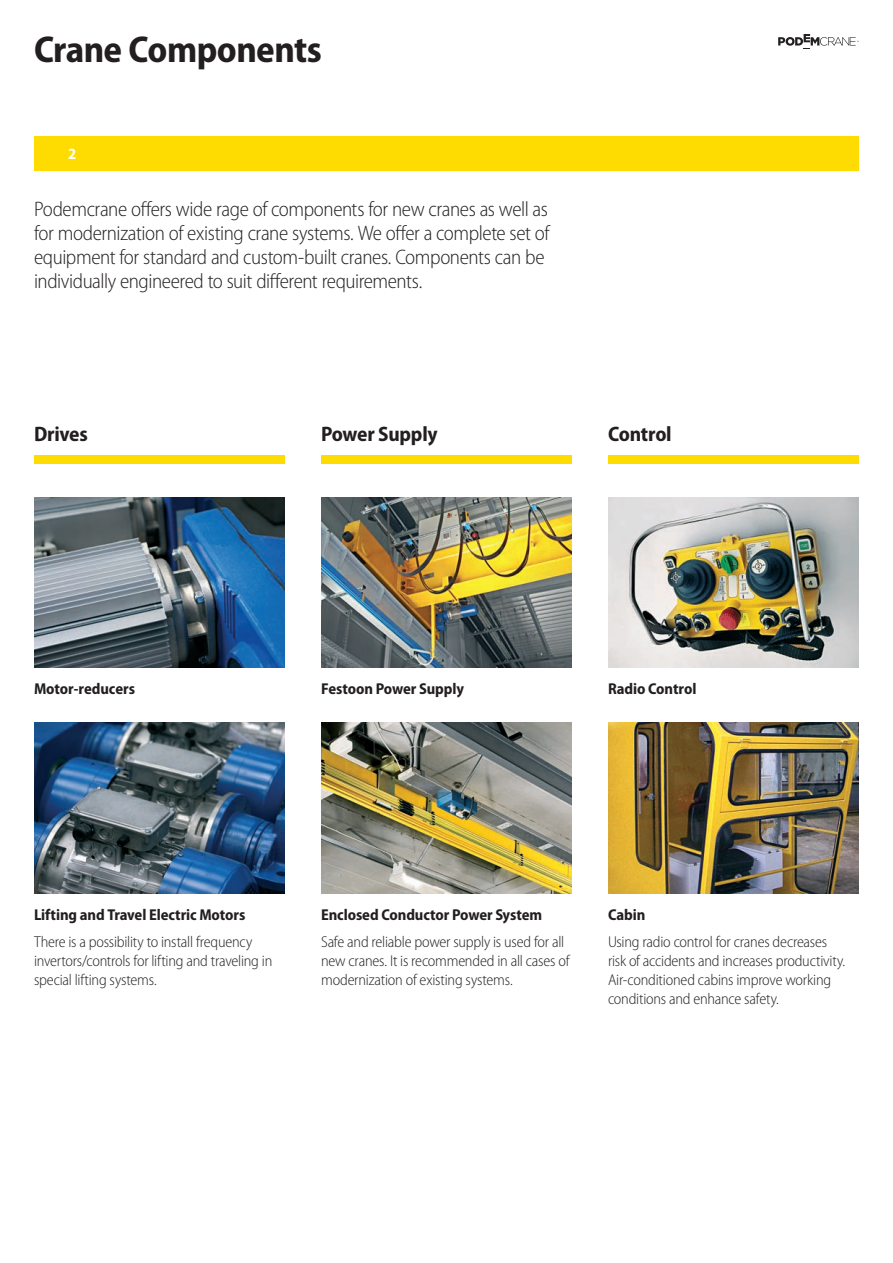
<style>
.page{position:relative;width:893px;height:1263px;background:#fff}
.page>*{position:absolute;margin:0;border:0;box-sizing:border-box;transform-origin:0 0}
.t1{font:700 semi-condensed 37.5px "Myriad Pro";letter-spacing:-.015em;color:#231f20}
.t2{font:300 semi-condensed 21px/24px "Myriad Pro";letter-spacing:-.02em;color:#231f20}
.t3{font:700 semi-condensed 21px "Myriad Pro";letter-spacing:-.01em;color:#231f20}
.t4{font:300 semi-condensed 15.75px/18.9px "Myriad Pro";letter-spacing:-.015em;color:#231f20}
.t5{font:700 semi-condensed 15.75px "Myriad Pro";letter-spacing:-.005em;color:#231f20}
.t6{font:700 semi-condensed 15.75px "Myriad Pro";color:#fff}
</style>
<div class="page">
<img style="left:34px;top:497px;width:251px;height:171px">
<img style="left:321px;top:497px;width:251px;height:171px">
<div style="left:34px;top:455px;width:251px;height:8px;background:#ffdc01"></div>
<div style="left:608px;top:455px;width:251px;height:8px;background:#ffdc01"></div>
<div style="left:321px;top:455px;width:251px;height:8px;background:#ffdc01"></div>
<img style="left:321px;top:723px;width:251px;height:170px">
<img style="left:34px;top:723px;width:251px;height:170px">
<img style="left:608px;top:497px;width:251px;height:171px">
<svg style="left:778px;top:34px;width:81px;height:15px"></svg>
<div style="left:34px;top:136px;width:825px;height:34px;background:#ffdc01"></div>
<img style="left:608px;top:723px;width:251px;height:170px">
<p class="t1" style="left:34px;top:29px;width:289px">Crane Components</p>
<p class="t6" style="left:68px;top:145px;width:10px">2</p>
<p class="t2" style="left:34px;top:197px;width:517px">Podemcrane offers wide rage of components for new cranes as well as for modernization of existing crane systems. We offer a complete set of equipment for standard and custom-built cranes. Components can be individually engineered to suit different requirements.</p>
<p class="t3" style="left:34px;top:422px;width:55px">Drives</p>
<p class="t3" style="left:321px;top:422px;width:118px">Power Supply</p>
<p class="t3" style="left:608px;top:422px;width:65px">Control</p>
<p class="t5" style="left:34px;top:680px;width:102px">Motor-reducers</p>
<p class="t5" style="left:321px;top:680px;width:145px">Festoon Power Supply</p>
<p class="t5" style="left:608px;top:680px;width:90px">Radio Control</p>
<p class="t5" style="left:34px;top:906px;width:213px">Lifting and Travel Electric Motors</p>
<p class="t4" style="left:34px;top:932px;width:240px">There is a possibility to install frequency invertors/controls for lifting and traveling in special lifting systems.</p>
<p class="t5" style="left:321px;top:906px;width:223px">Enclosed Conductor Power System</p>
<p class="t4" style="left:321px;top:932px;width:250px">Safe and reliable power supply is used for all new cranes. It is recommended in all cases of modernization of existing systems.</p>
<p class="t5" style="left:608px;top:906px;width:39px">Cabin</p>
<p class="t4" style="left:608px;top:932px;width:239px">Using radio control for cranes decreases risk of accidents and increases productivity.<br>Air-conditioned cabins improve working conditions and enhance safety.</p>
</div>
